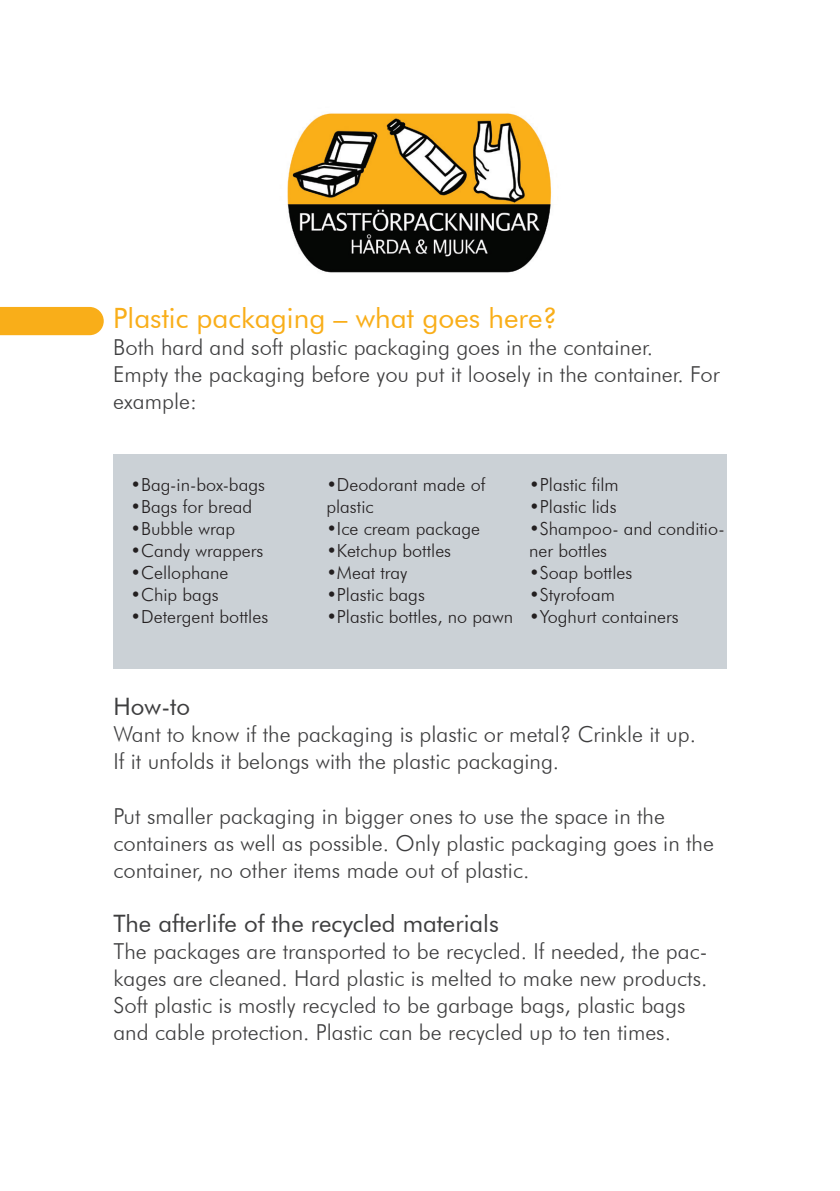
<style>
.page{position:relative;width:840px;height:1191px;background:#fff}
.page>*{position:absolute;margin:0;border:0;box-sizing:border-box;transform-origin:0 0}
.t1{font:28px "Futura BT";color:#f9ae19}
.t2{font:24px "Futura BT";color:#3e3e3f}
.t3{font:300 22px/27px "Futura BT";color:#3e3e3f}
.t4{font:300 18px/22px "Futura BT";color:#231f20}
</style>
<div class="page">
<div style="left:0;top:307px;width:104px;height:28px;background:#f9ae19"></div>
<div style="left:113px;top:454px;width:613px;height:215px;background:#cbd1d6"></div>
<img style="left:287px;top:113px;width:265px;height:160px">
<p class="t1" style="left:113px;top:301px;width:445px">Plastic packaging – what goes here?</p>
<p class="t3" style="left:113px;top:334px;width:541px">Both hard and soft plastic packaging goes in the container.</p>
<p class="t3" style="left:113px;top:361px;width:607px">Empty the packaging before you put it loosely in the container. For example:</p>
<p class="t4" style="left:130px;top:473px;width:136px">•Bag-in-box-bags</p>
<p class="t4" style="left:130px;top:495px;width:123px">•Bags for bread</p>
<p class="t4" style="left:130px;top:517px;width:106px">•Bubble wrap</p>
<p class="t4" style="left:130px;top:539px;width:134px">•Candy wrappers</p>
<p class="t4" style="left:130px;top:561px;width:99px">•Cellophane</p>
<p class="t4" style="left:130px;top:583px;width:90px">•Chip bags</p>
<p class="t4" style="left:130px;top:605px;width:139px">•Detergent bottles</p>
<p class="t4" style="left:326px;top:473px;width:160px">•Deodorant made of plastic</p>
<p class="t4" style="left:326px;top:517px;width:155px">•Ice cream package</p>
<p class="t4" style="left:326px;top:539px;width:126px">•Ketchup bottles</p>
<p class="t4" style="left:326px;top:561px;width:83px">•Meat tray</p>
<p class="t4" style="left:326px;top:583px;width:100px">•Plastic bags</p>
<p class="t4" style="left:326px;top:605px;width:188px">•Plastic bottles, no pawn</p>
<p class="t4" style="left:529px;top:473px;width:91px">•Plastic film</p>
<p class="t4" style="left:529px;top:495px;width:89px">•Plastic lids</p>
<p class="t4" style="left:529px;top:517px;width:197px">•Shampoo- and conditio&shy;ner bottles</p>
<p class="t4" style="left:529px;top:561px;width:104px">•Soap bottles</p>
<p class="t4" style="left:529px;top:583px;width:87px">•Styrofoam</p>
<p class="t4" style="left:529px;top:605px;width:151px">•Yoghurt containers</p>
<p class="t2" style="left:113px;top:692px;width:78px">How-to</p>
<p class="t3" style="left:113px;top:721px;width:584px">Want to know if the packaging is plastic or metal? Crinkle it up.</p>
<p class="t3" style="left:113px;top:748px;width:447px">If it unfolds it belongs with the plastic packaging.</p>
<p class="t3" style="left:113px;top:802px;width:601px">Put smaller packaging in bigger ones to use the space in the containers as well as possible. Only plastic packaging goes in the container, no other items made out of plastic.</p>
<p class="t2" style="left:113px;top:908px;width:387px">The afterlife of the recycled materials</p>
<p class="t3" style="left:113px;top:937px;width:595px">The packages are transported to be recycled. If needed, the pac&shy;kages are cleaned. Hard plastic is melted to make new products.<br>Soft plastic is mostly recycled to be garbage bags, plastic bags and cable protection. Plastic can be recycled up to ten times.</p>
</div>
